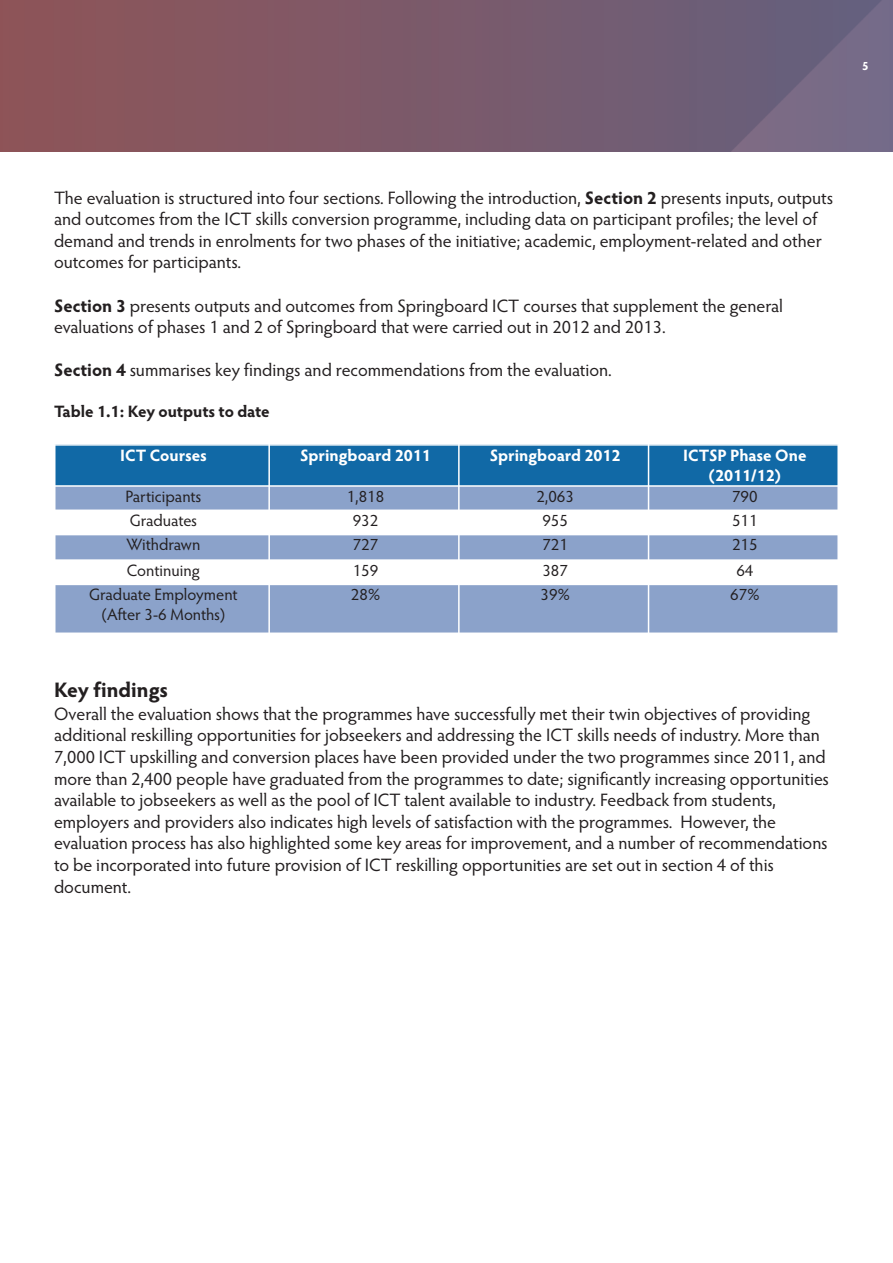
<style>
.page{position:relative;width:893px;height:1263px;background:#fff}
.page>*{position:absolute;margin:0;border:0;box-sizing:border-box;transform-origin:0 0}
.t1{font:700 21px "Hypatia Sans Pro";color:#231f20}
.t2{font:18px/21.6px "Hypatia Sans Pro";color:#231f20}
.t3{font:16.5px/19.8px "Hypatia Sans Pro";color:#231f20;text-align:center}
.t4{font:700 16.5px/19.8px "Hypatia Sans Pro";color:#fff;text-align:center}
.t5{font:700 16.5px "Hypatia Sans Pro";letter-spacing:-.01em;color:#231f20}
.t6{font:700 12px "Hypatia Sans Pro";color:#fff}
.s1{font-weight:700}
</style>
<div class="page">
<div style="left:54px;top:444px;width:215px;height:42px;background:#1169a6"></div>
<div style="left:269px;top:444px;width:190px;height:42px;background:#1169a6"></div>
<div style="left:459px;top:444px;width:189px;height:42px;background:#1169a6"></div>
<div style="left:648px;top:444px;width:191px;height:42px;background:#1169a6"></div>
<div style="left:54px;top:486px;width:215px;height:24px;background:#8ba2ca"></div>
<div style="left:269px;top:486px;width:190px;height:24px;background:#8ba2ca"></div>
<div style="left:459px;top:486px;width:189px;height:24px;background:#8ba2ca"></div>
<div style="left:648px;top:486px;width:191px;height:24px;background:#8ba2ca"></div>
<div style="left:54px;top:535px;width:215px;height:25px;background:#8ba2ca"></div>
<div style="left:269px;top:535px;width:190px;height:25px;background:#8ba2ca"></div>
<div style="left:459px;top:535px;width:189px;height:25px;background:#8ba2ca"></div>
<div style="left:648px;top:535px;width:191px;height:25px;background:#8ba2ca"></div>
<div style="left:54px;top:584px;width:215px;height:50px;background:#8ba2ca"></div>
<div style="left:269px;top:584px;width:190px;height:50px;background:#8ba2ca"></div>
<div style="left:459px;top:584px;width:189px;height:50px;background:#8ba2ca"></div>
<div style="left:648px;top:584px;width:191px;height:50px;background:#8ba2ca"></div>
<hr style="left:54px;top:444px;width:2px;height:190px;background:#fff">
<hr style="left:268px;top:444px;width:2px;height:190px;background:#fff">
<hr style="left:458px;top:444px;width:2px;height:190px;background:#fff">
<hr style="left:648px;top:444px;width:1px;height:190px;background:#fff">
<hr style="left:837px;top:444px;width:2px;height:190px;background:#fff">
<hr style="left:54px;top:444px;width:785px;height:2px;background:#fff">
<hr style="left:54px;top:485px;width:785px;height:2px;background:#fff">
<hr style="left:54px;top:509px;width:785px;height:2px;background:#fff">
<hr style="left:54px;top:559px;width:785px;height:2px;background:#fff">
<hr style="left:54px;top:584px;width:785px;height:1px;background:#fff">
<hr style="left:54px;top:632px;width:785px;height:2px;background:#fff">
<img style="left:0;top:0;width:893px;height:152px">
<p class="t6" style="left:862px;top:61px;width:8px">5</p>
<p class="t2" style="left:54px;top:188px;width:781px">The evaluation is structured into four sections. Following the introduction, <span class="s1">Section 2</span> presents inputs, outputs and outcomes from the ICT skills conversion programme, including data on participant profiles; the level of demand and trends in enrolments for two phases of the initiative; academic, employment-related and other outcomes for participants.</p>
<p class="t2" style="left:54px;top:296px;width:730px"><span class="s1">Section 3</span> presents outputs and outcomes from Springboard ICT courses that supplement the general evaluations of phases 1 and 2 of Springboard that were carried out in 2012 and 2013.</p>
<p class="t2" style="left:54px;top:361px;width:559px"><span class="s1">Section 4</span> summarises key findings and recommendations from the evaluation.</p>
<p class="t5" style="left:54px;top:404px;width:217px">Table 1.1: Key outputs to date</p>
<p class="t4" style="left:120px;top:447px;width:88px">ICT Courses</p>
<p class="t4" style="left:300px;top:447px;width:132px">Springboard 2011</p>
<p class="t4" style="left:490px;top:447px;width:132px">Springboard 2012</p>
<p class="t4" style="left:683px;top:447px;width:125px">ICTSP Phase One (2011/12)</p>
<p class="t3" style="left:125px;top:488px;width:77px">Participants</p>
<p class="t3" style="left:347px;top:488px;width:39px">1,818</p>
<p class="t3" style="left:536px;top:488px;width:39px">2,063</p>
<p class="t3" style="left:732px;top:488px;width:27px">790</p>
<p class="t3" style="left:130px;top:512px;width:69px">Graduates</p>
<p class="t3" style="left:353px;top:512px;width:27px">932</p>
<p class="t3" style="left:542px;top:512px;width:27px">955</p>
<p class="t3" style="left:732px;top:512px;width:27px">511</p>
<p class="t3" style="left:127px;top:537px;width:75px">Withdrawn</p>
<p class="t3" style="left:353px;top:537px;width:27px">727</p>
<p class="t3" style="left:542px;top:537px;width:27px">721</p>
<p class="t3" style="left:732px;top:537px;width:27px">215</p>
<p class="t3" style="left:127px;top:562px;width:75px">Continuing</p>
<p class="t3" style="left:353px;top:562px;width:27px">159</p>
<p class="t3" style="left:542px;top:562px;width:27px">387</p>
<p class="t3" style="left:736px;top:562px;width:19px">64</p>
<p class="t3" style="left:89px;top:586px;width:150px">Graduate Employment (After 3-6 Months)</p>
<p class="t3" style="left:351px;top:586px;width:31px">28%</p>
<p class="t3" style="left:541px;top:586px;width:31px">39%</p>
<p class="t3" style="left:730px;top:586px;width:31px">67%</p>
<p class="t1" style="left:54px;top:681px;width:116px">Key findings</p>
<p class="t2" style="left:54px;top:705px;width:776px">Overall the evaluation shows that the programmes have successfully met their twin objectives of providing additional reskilling opportunities for jobseekers and addressing the ICT skills needs of industry. More than 7,000 ICT upskilling and conversion places have been provided under the two programmes since 2011, and more than 2,400 people have graduated from the programmes to date; significantly increasing opportunities available to jobseekers as well as the pool of ICT talent available to industry. Feedback from students, employers and providers also indicates high levels of satisfaction with the programmes. However, the evaluation process has also highlighted some key areas for improvement, and a number of recommendations to be incorporated into future provision of ICT reskilling opportunities are set out in section 4 of this document.</p>
</div>
